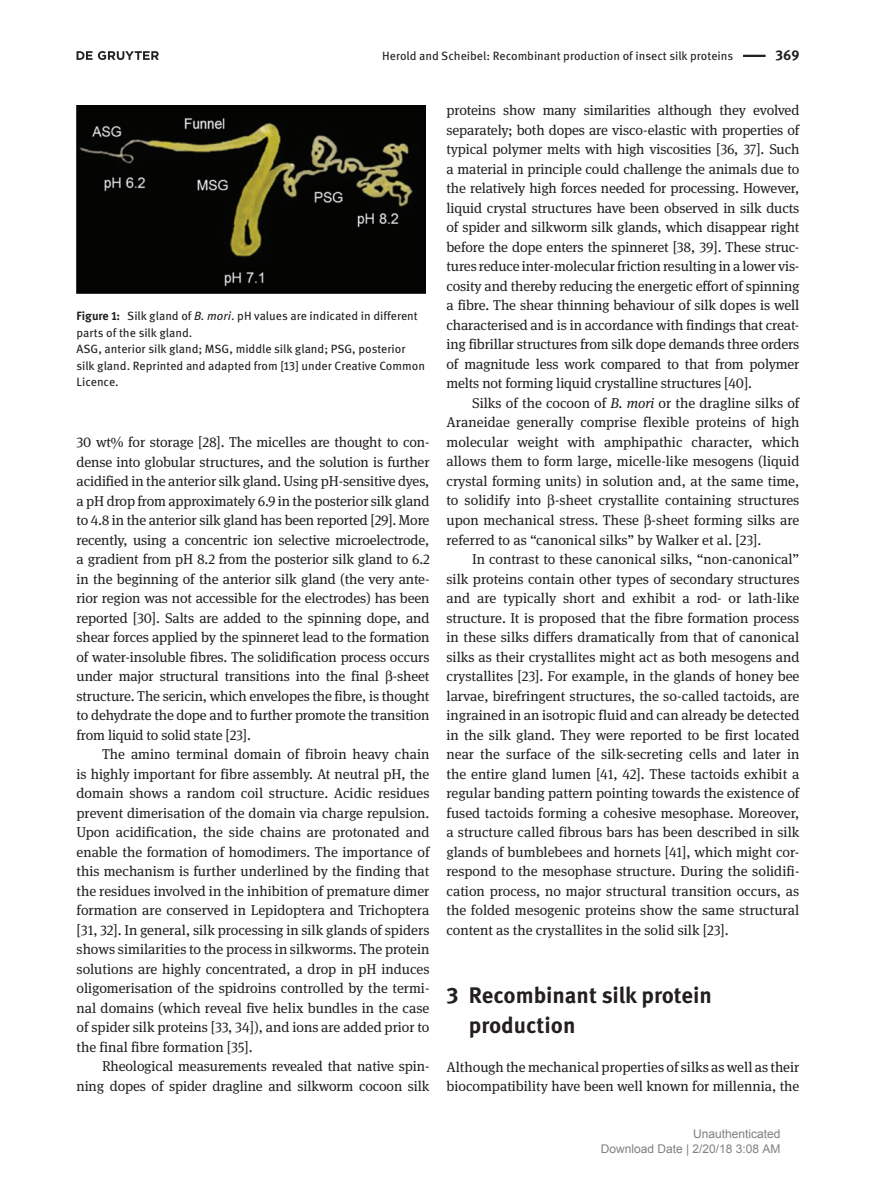
<style>
.page{position:relative;width:893px;height:1191px;background:#fff}
.page>*{position:absolute;margin:0;border:0;box-sizing:border-box;transform-origin:0 0}
.t1{font:700 22.5px/29.2px "DG Meta Science";color:#231f20}
.t2{font:14.25px/19.5px "DG Meta Serif Science";letter-spacing:-.005em;color:#231f20;text-align:justify}
.t3{font:700 14.25px "DG Meta Science";color:#231f20}
.t4{font:12px/16.5px "DG Meta Science";color:#231f20}
.t5{font:12px/15px "Arial";color:#808080;text-align:right}
.s1{font-weight:700}
.s2{font-style:italic}
</style>
<div class="page">
<hr style="left:743px;top:55px;width:23px;height:2px;background:#231f20">
<img style="left:77px;top:105px;width:348px;height:189px">
<svg style="left:77px;top:51px;width:82px;height:9px"></svg>
<p class="t4" style="left:382px;top:47px;width:352px">Herold and Scheibel: Recombinant production of insect silk proteins</p>
<p class="t3" style="left:775px;top:44px;width:26px">369</p>
<p class="t4" style="left:77px;top:307px;width:350px"><span class="s1">Figure 1:</span> Silk gland of <span class="s2">B. mori</span>. pH values are indicated in different parts of the silk gland.<br>ASG, anterior silk gland; MSG, middle silk gland; PSG, posterior silk gland. Reprinted and adapted from [13] under Creative Common Licence.</p>
<p class="t2" style="left:77px;top:432px;width:354px">30 wt% for storage [28]. The micelles are thought to con&shy;dense into globular structures, and the solution is further acidified in the anterior silk gland. Using pH-sensitive dyes, a pH drop from approximately 6.9 in the posterior silk gland to 4.8 in the anterior silk gland has been reported [29]. More recently, using a concentric ion selective microelectrode, a gradient from pH 8.2 from the posterior silk gland to 6.2 in the beginning of the anterior silk gland (the very ante&shy;rior region was not accessible for the electrodes) has been reported [30]. Salts are added to the spinning dope, and shear forces applied by the spinneret lead to the formation of water-insoluble fibres. The solidification process occurs under major structural transitions into the final -sheet structure. The sericin, which envelopes the fibre, is thought to dehydrate the dope and to further promote the transition from liquid to solid state [23].</p>
<p class="t2" style="left:77px;top:744px;width:354px;text-indent:26px">The amino terminal domain of fibroin heavy chain is highly important for fibre assembly. At neutral pH, the domain shows a random coil structure. Acidic residues prevent dimerisation of the domain via charge repulsion.<br>Upon acidification, the side chains are protonated and enable the formation of homodimers. The importance of this mechanism is further underlined by the finding that the residues involved in the inhibition of premature dimer formation are conserved in Lepidoptera and Trichoptera [31, 32]. In general, silk processing in silk glands of spiders shows similarities to the process in silkworms. The protein solutions are highly concentrated, a drop in pH induces oligomerisation of the spidroins controlled by the termi&shy;nal domains (which reveal five helix bundles in the case of spider silk proteins [33, 34]), and ions are added prior to the final fibre formation [35].</p>
<p class="t2" style="left:77px;top:1056px;width:354px;text-align:right">Rheological measurements revealed that native spin&shy;ning dopes of spider dragline and silkworm cocoon silk</p>
<p class="t2" style="left:446px;top:100px;width:354px">proteins show many similarities although they evolved separately; both dopes are visco-elastic with properties of typical polymer melts with high viscosities [36, 37]. Such a material in principle could challenge the animals due to the relatively high forces needed for processing. However, liquid crystal structures have been observed in silk ducts of spider and silkworm silk glands, which disappear right before the dope enters the spinneret [38, 39]. These struc&shy;tures reduce inter-molecular friction resulting in a lower vis&shy;cosity and thereby reducing the energetic effort of spinning a fibre. The shear thinning behaviour of silk dopes is well characterised and is in accordance with findings that creat&shy;ing fibrillar structures from silk dope demands three orders of magnitude less work compared to that from polymer melts not forming liquid crystalline structures [40].</p>
<p class="t2" style="left:446px;top:393px;width:354px;text-indent:26px">Silks of the cocoon of <span class="s2">B. mori</span> or the dragline silks of Araneidae generally comprise flexible proteins of high molecular weight with amphipathic character, which allows them to form large, micelle-like mesogens (liquid crystal forming units) in solution and, at the same time, to solidify into -sheet crystallite containing structures upon mechanical stress. These -sheet forming silks are referred to as “canonical silks” by Walker et al. [23].</p>
<p class="t2" style="left:446px;top:549px;width:354px;text-indent:26px">In contrast to these canonical silks, “non-canonical” silk proteins contain other types of secondary structures and are typically short and exhibit a rod- or lath-like structure. It is proposed that the fibre formation process in these silks differs dramatically from that of canonical silks as their crystallites might act as both mesogens and crystallites [23]. For example, in the glands of honey bee larvae, birefringent structures, the so-called tactoids, are ingrained in an isotropic fluid and can already be detected in the silk gland. They were reported to be first located near the surface of the silk-secreting cells and later in the entire gland lumen [41, 42]. These tactoids exhibit a regular banding pattern pointing towards the existence of fused tactoids forming a cohesive mesophase. Moreover, a structure called fibrous bars has been described in silk glands of bumblebees and hornets [41], which might cor&shy;respond to the mesophase structure. During the solidifi&shy;cation process, no major structural transition occurs, as the folded mesogenic proteins show the same structural content as the crystallites in the solid silk [23].</p>
<h1 class="t1" style="left:469px;top:980px;width:245px;text-indent:-22px">3 Recombinant silk protein production</h1>
<p class="t2" style="left:446px;top:1056px;width:354px">Although the mechanical properties of silks as well as their biocompatibility have been well known for millennia, the</p>
<p class="t5" style="left:601px;top:1127px;width:181px">Unauthenticated<br>Download Date | 2/20/18 3:08 AM</p>
</div>
